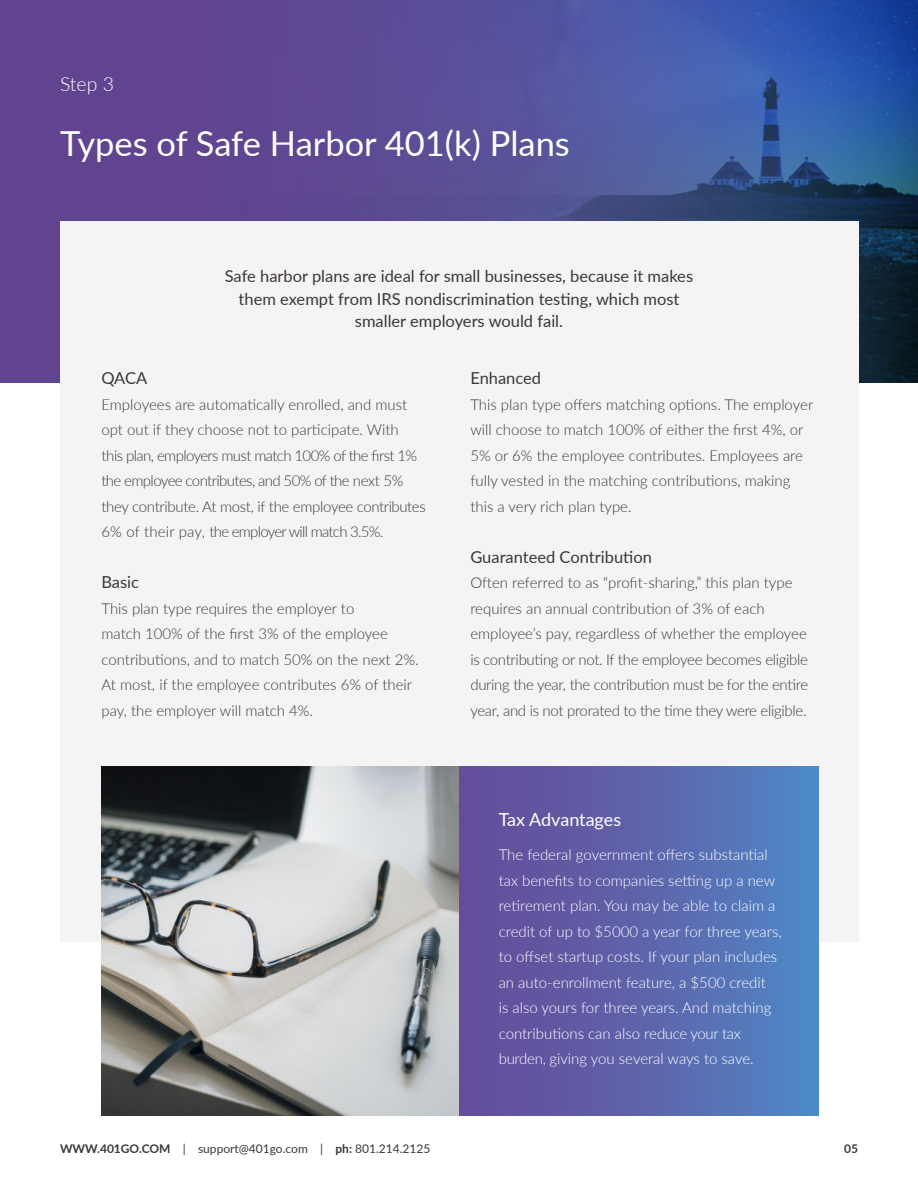
<style>
.page{position:relative;width:918px;height:1188px;background:#fff}
.page>*{position:absolute;margin:0;border:0;box-sizing:border-box;transform-origin:0 0}
.t1{font:34.5px "Lato";color:#fff}
.t2{font:300 19.5px "Lato";color:#fff}
.t3{font:18px "Lato";color:#fff}
.t4{font:16.5px/22.5px "Lato";color:#3b3735;text-align:center}
.t5{font:300 15px/25.5px "Lato";letter-spacing:-.02em;color:#3b3735}
.t6{font:300 15px/25.5px "Lato";color:#3b3735}
.t7{font:300 15px/25.5px "Lato";color:#fff}
.t8{font:12px "Lato";color:#3b3735}
.t9{font:700 12px "Lato";color:#3b3735}
.s1{font-weight:700}
</style>
<div class="page">
<svg style="left:0;top:0;width:918px;height:383px;background:#4d4c92"></svg>
<div style="left:60px;top:221px;width:798px;height:720px;background:#f5f4f4"></div>
<img style="left:101px;top:766px;width:359px;height:350px">
<div style="left:460px;top:766px;width:358px;height:350px;background:linear-gradient(to right,#674896,#5085c5)"></div>
<h2 class="t2" style="left:60px;top:75px;width:56px">Step 3</h2>
<h1 class="t1" style="left:60px;top:119px;width:511px">Types of Safe Harbor 401(k) Plans</h1>
<p class="t4" style="left:225px;top:264px;width:470px">Safe harbor plans are ideal for small businesses, because it makes them exempt from IRS nondiscrimination testing, which most smaller employers would fail.</p>
<p class="t4" style="left:101px;top:368px;width:47px">QACA</p>
<p class="t5" style="left:101px;top:391px;width:326px">Employees are automatically enrolled, and must opt out if they choose not to participate. With<br>this plan, employers must match 100% of the first 1% the employee contributes, and 50% of the next 5% they contribute. At most, if the employee contributes 6% of their pay, the employer will match 3.5%.</p>
<p class="t4" style="left:101px;top:572px;width:39px">Basic</p>
<p class="t6" style="left:101px;top:595px;width:319px">This plan type requires the employer to<br>match 100% of the first 3% of the employee contributions, and to match 50% on the next 2%.<br>At most, if the employee contributes 6% of their pay, the employer will match 4%.</p>
<p class="t4" style="left:470px;top:368px;width:72px">Enhanced</p>
<p class="t6" style="left:470px;top:391px;width:344px">This plan type offers matching options. The employer will choose to match 100% of either the first 4%, or 5% or 6% the employee contributes. Employees are fully vested in the matching contributions, making this a very rich plan type.</p>
<p class="t4" style="left:470px;top:545px;width:183px">Guaranteed Contribution</p>
<p class="t5" style="left:470px;top:569px;width:339px">Often referred to as “profit-sharing,” this plan type requires an annual contribution of 3% of each employee’s pay, regardless of whether the employee is contributing or not. If the employee becomes eligible during the year, the contribution must be for the entire year, and is not prorated to the time they were eligible.</p>
<p class="t3" style="left:499px;top:812px;width:124px">Tax Advantages</p>
<p class="t7" style="left:499px;top:842px;width:285px">The federal government offers substantial tax benefits to companies setting up a new retirement plan. You may be able to claim a credit of up to $5000 a year for three years, to offset startup costs. If your plan includes an auto-enrollment feature, a $500 credit<br>is also yours for three years. And matching contributions can also reduce your tax burden, giving you several ways to save.</p>
<p class="t8" style="left:60px;top:1143px;width:372px"><span class="s1">WWW.401GO.COM</span> | support@401go.com | <span class="s1">ph:</span> 801.214.2125</p>
<p class="t9" style="left:844px;top:1139px;width:15px">05</p>
</div>
